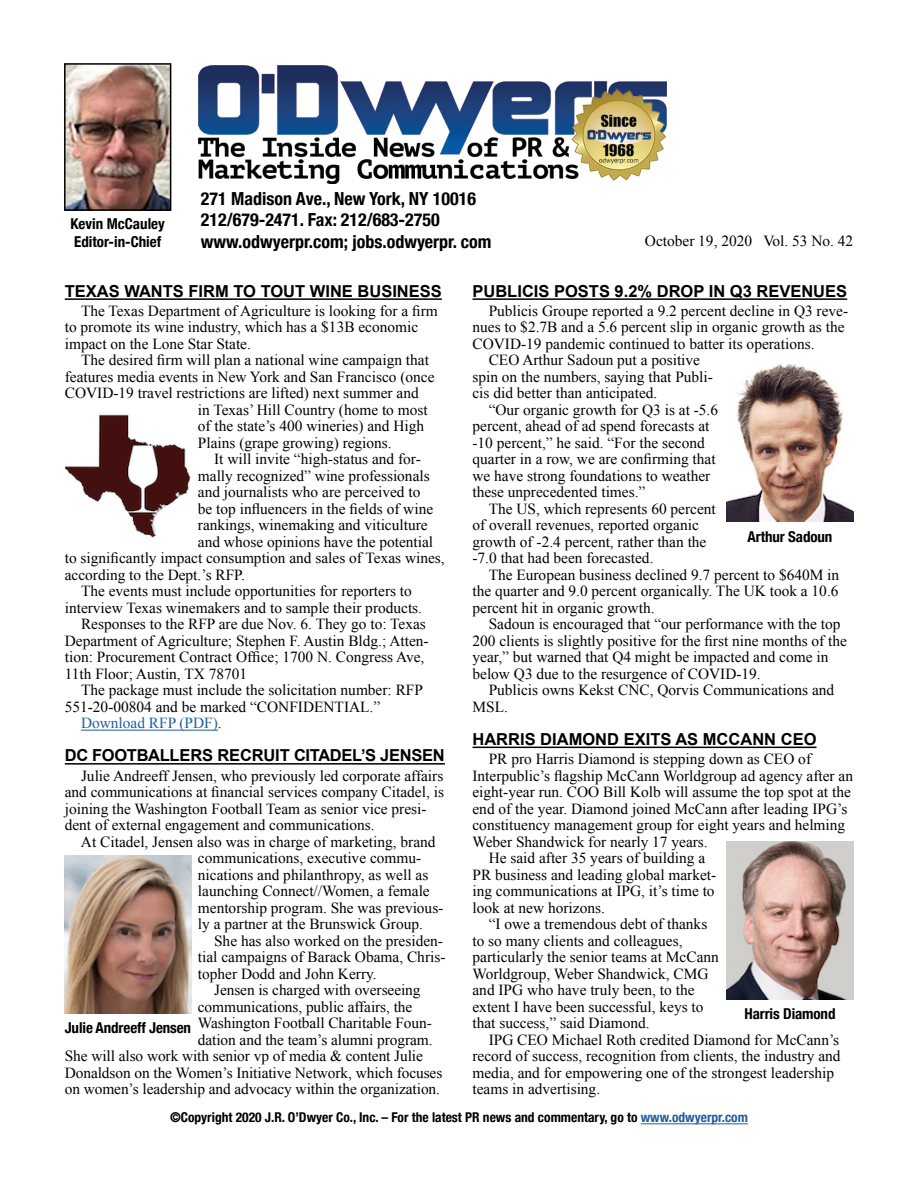
<style>
.page{position:relative;width:918px;height:1188px;background:#fff}
.page>*{position:absolute;margin:0;border:0;box-sizing:border-box;transform-origin:0 0}
.t1{font:700 condensed 18px/21.6px "Helvetica Neue";color:#000}
.t2{font:700 16.5px "Arial";color:#000}
.t3{font:700 16.5px "Arial";letter-spacing:-.02em;color:#000}
.t4{font:15.3px/16.5px "Times New Roman";color:#000}
.t5{font:15.3px "Times New Roman";color:#215e9e}
.t6{font:700 condensed 15px/18px "Helvetica Neue";letter-spacing:-.005em;color:#000}
.t7{font:700 condensed 13.5px "Helvetica Neue";color:#000}
.s1{color:#000}
.s2{color:#215e9e}
</style>
<div class="page">
<hr style="left:641px;top:1124px;width:107px;height:1px;background:#215e9e">
<img style="left:67px;top:66px;width:101px;height:142px">
<div style="left:64px;top:63px;width:107px;height:148px;border:2px solid #000"></div>
<img style="left:198px;top:65px;width:469px;height:119px">
<hr style="left:472px;top:298px;width:375px;height:2px;background:#000">
<hr style="left:472px;top:747px;width:345px;height:1px;background:#000">
<hr style="left:65px;top:298px;width:377px;height:2px;background:#000">
<hr style="left:81px;top:730px;width:137px;height:1px;background:#215e9e">
<hr style="left:65px;top:763px;width:380px;height:2px;background:#000">
<img style="left:65px;top:855px;width:126px;height:158px">
<img style="left:727px;top:364px;width:126px;height:158px">
<img style="left:727px;top:842px;width:126px;height:157px">
<img style="left:65px;top:414px;width:126px;height:124px">
<p class="t1" style="left:201px;top:186px;width:292px">271 Madison Ave., New York, NY 10016<br>212/679-2471. Fax: 212/683-2750 www.odwyerpr.com; jobs.odwyerpr. com</p>
<p class="t2" style="left:472px;top:280px;width:376px">PUBLICIS POSTS 9.2% DROP IN Q3 REVENUES</p>
<p class="t4" style="left:489px;top:302px;width:361px">Publicis Groupe reported a 9.2 percent decline in Q3 reve-</p>
<p class="t4" style="left:472px;top:319px;width:374px">nues to $2.7B and a 5.6 percent slip in organic growth as the</p>
<p class="t4" style="left:472px;top:335px;width:344px">COVID-19 pandemic continued to batter its operations.</p>
<p class="t4" style="left:489px;top:352px;width:213px">CEO Arthur Sadoun put a positive</p>
<p class="t4" style="left:472px;top:368px;width:242px">spin on the numbers, saying that Publi-</p>
<p class="t4" style="left:472px;top:385px;width:186px">cis did better than anticipated.</p>
<p class="t4" style="left:489px;top:401px;width:231px">“Our organic growth for Q3 is at -5.6</p>
<p class="t4" style="left:472px;top:418px;width:238px">percent, ahead of ad spend forecasts at</p>
<p class="t4" style="left:472px;top:434px;width:234px">-10 percent,” he said. “For the second</p>
<p class="t4" style="left:472px;top:451px;width:245px">quarter in a row, we are confirming that</p>
<p class="t4" style="left:472px;top:467px;width:239px">we have strong foundations to weather</p>
<p class="t4" style="left:472px;top:484px;width:174px">these unprecedented times.”</p>
<p class="t4" style="left:489px;top:500px;width:229px">The US, which represents 60 percent</p>
<p class="t4" style="left:472px;top:517px;width:228px">of overall revenues, reported organic</p>
<p class="t4" style="left:472px;top:533px;width:235px">growth of -2.4 percent, rather than the</p>
<p class="t4" style="left:472px;top:550px;width:183px">-7.0 that had been forecasted.</p>
<p class="t4" style="left:489px;top:566px;width:352px">The European business declined 9.7 percent to $640M in</p>
<p class="t4" style="left:472px;top:583px;width:368px">the quarter and 9.0 percent organically. The UK took a 10.6</p>
<p class="t4" style="left:472px;top:599px;width:184px">percent hit in organic growth.</p>
<p class="t4" style="left:489px;top:616px;width:353px">Sadoun is encouraged that “our performance with the top</p>
<p class="t4" style="left:472px;top:632px;width:376px">200 clients is slightly positive for the first nine months of the</p>
<p class="t4" style="left:472px;top:649px;width:357px">year,” but warned that Q4 might be impacted and come in</p>
<p class="t4" style="left:472px;top:665px;width:290px">below Q3 due to the resurgence of COVID-19.</p>
<p class="t4" style="left:489px;top:682px;width:347px">Publicis owns Kekst CNC, Qorvis Communications and</p>
<p class="t4" style="left:472px;top:698px;width:37px">MSL.</p>
<p class="t2" style="left:472px;top:728px;width:346px">HARRIS DIAMOND EXITS AS MCCANN CEO</p>
<p class="t4" style="left:489px;top:751px;width:324px">PR pro Harris Diamond is stepping down as CEO of</p>
<p class="t4" style="left:472px;top:767px;width:382px">Interpublic’s flagship McCann Worldgroup ad agency after an</p>
<p class="t4" style="left:472px;top:784px;width:380px">eight-year run. COO Bill Kolb will assume the top spot at the</p>
<p class="t4" style="left:472px;top:800px;width:376px">end of the year. Diamond joined McCann after leading IPG’s</p>
<p class="t4" style="left:472px;top:817px;width:374px">constituency management group for eight years and helming</p>
<p class="t4" style="left:472px;top:833px;width:237px">Weber Shandwick for nearly 17 years.</p>
<p class="t4" style="left:489px;top:850px;width:218px">He said after 35 years of building a</p>
<p class="t4" style="left:472px;top:866px;width:245px">PR business and leading global market-</p>
<p class="t4" style="left:472px;top:883px;width:244px">ing communications at IPG, it’s time to</p>
<p class="t4" style="left:472px;top:899px;width:134px">look at new horizons.</p>
<p class="t4" style="left:489px;top:916px;width:220px">“I owe a tremendous debt of thanks</p>
<p class="t4" style="left:472px;top:932px;width:212px">to so many clients and colleagues,</p>
<p class="t4" style="left:472px;top:949px;width:248px">particularly the senior teams at McCann</p>
<p class="t4" style="left:472px;top:965px;width:237px">Worldgroup, Weber Shandwick, CMG</p>
<p class="t4" style="left:472px;top:982px;width:224px">and IPG who have truly been, to the</p>
<p class="t4" style="left:472px;top:998px;width:232px">extent I have been successful, keys to</p>
<p class="t4" style="left:472px;top:1015px;width:179px">that success,” said Diamond.</p>
<p class="t4" style="left:489px;top:1031px;width:352px">IPG CEO Michael Roth credited Diamond for McCann’s</p>
<p class="t4" style="left:472px;top:1048px;width:370px">record of success, recognition from clients, the industry and</p>
<p class="t4" style="left:472px;top:1064px;width:363px">media, and for empowering one of the strongest leadership</p>
<p class="t4" style="left:472px;top:1081px;width:129px">teams in advertising.</p>
<p class="t6" style="left:71px;top:214px;width:96px">Kevin McCauley<br>Editor-in-Chief</p>
<p class="t4" style="left:645px;top:232px;width:210px">October 19, 2020 Vol. 53 No. 42</p>
<p class="t2" style="left:65px;top:280px;width:379px">TEXAS WANTS FIRM TO TOUT WINE BUSINESS</p>
<p class="t4" style="left:65px;top:302px;width:375px;text-indent:16px">The Texas Department of Agriculture is looking for a firm to promote its wine industry, which has a $13B economic impact on the Lone Star State.</p>
<p class="t4" style="left:81px;top:352px;width:350px">The desired firm will plan a national wine campaign that</p>
<p class="t4" style="left:65px;top:368px;width:371px">features media events in New York and San Francisco (once</p>
<p class="t4" style="left:65px;top:385px;width:355px">COVID-19 travel restrictions are lifted) next summer and</p>
<p class="t4" style="left:198px;top:401px;width:231px">in Texas’ Hill Country (home to most</p>
<p class="t4" style="left:198px;top:418px;width:228px">of the state’s 400 wineries) and High</p>
<p class="t4" style="left:198px;top:434px;width:195px">Plains (grape growing) regions.</p>
<p class="t4" style="left:214px;top:451px;width:208px">It will invite “high-status and for-</p>
<p class="t4" style="left:198px;top:467px;width:233px">mally recognized” wine professionals</p>
<p class="t4" style="left:198px;top:484px;width:224px">and journalists who are perceived to</p>
<p class="t4" style="left:198px;top:500px;width:237px">be top influencers in the fields of wine</p>
<p class="t4" style="left:198px;top:517px;width:231px">rankings, winemaking and viticulture</p>
<p class="t4" style="left:198px;top:533px;width:237px">and whose opinions have the potential</p>
<p class="t4" style="left:65px;top:550px;width:381px">to significantly impact consumption and sales of Texas wines,</p>
<p class="t4" style="left:65px;top:566px;width:182px">according to the Dept.’s RFP.</p>
<p class="t4" style="left:81px;top:583px;width:332px">The events must include opportunities for reporters to</p>
<p class="t4" style="left:65px;top:599px;width:359px">interview Texas winemakers and to sample their products.</p>
<p class="t4" style="left:81px;top:616px;width:346px">Responses to the RFP are due Nov. 6. They go to: Texas</p>
<p class="t4" style="left:65px;top:632px;width:365px">Department of Agriculture; Stephen F. Austin Bldg.; Atten-</p>
<p class="t4" style="left:65px;top:649px;width:361px">tion: Procurement Contract Office; 1700 N. Congress Ave,</p>
<p class="t4" style="left:65px;top:665px;width:184px">11th Floor; Austin, TX 78701</p>
<p class="t4" style="left:81px;top:682px;width:344px">The package must include the solicitation number: RFP</p>
<p class="t4" style="left:65px;top:698px;width:317px">551-20-00804 and be marked “CONFIDENTIAL.”</p>
<p class="t5" style="left:81px;top:713px;width:142px">Download RFP (PDF)<span class="s1">.</span></p>
<p class="t3" style="left:65px;top:745px;width:381px">DC FOOTBALLERS RECRUIT CITADEL’S JENSEN</p>
<p class="t4" style="left:65px;top:767px;width:381px;text-indent:16px">Julie Andreeff Jensen, who previously led corporate affairs and communications at financial services company Citadel, is joining the Washington Football Team as senior vice presi&shy;dent of external engagement and communications.</p>
<p class="t4" style="left:198px;top:833px;width:247px;text-indent:-117px">At Citadel, Jensen also was in charge of marketing, brand communications, executive commu&shy;nications and philanthropy, as well as launching Connect//Women, a female mentorship program. She was previous&shy;ly a partner at the Brunswick Group.</p>
<p class="t4" style="left:214px;top:932px;width:230px">She has also worked on the presiden-</p>
<p class="t4" style="left:198px;top:949px;width:249px">tial campaigns of Barack Obama, Chris-</p>
<p class="t4" style="left:198px;top:965px;width:180px">topher Dodd and John Kerry.</p>
<p class="t4" style="left:214px;top:982px;width:208px">Jensen is charged with overseeing</p>
<p class="t4" style="left:198px;top:998px;width:216px">communications, public affairs, the</p>
<p class="t4" style="left:198px;top:1015px;width:235px">Washington Football Charitable Foun-</p>
<p class="t4" style="left:198px;top:1031px;width:236px">dation and the team’s alumni program.</p>
<p class="t4" style="left:65px;top:1048px;width:360px">She will also work with senior vp of media &amp; content Julie</p>
<p class="t4" style="left:65px;top:1064px;width:379px">Donaldson on the Women’s Initiative Network, which focuses</p>
<p class="t4" style="left:65px;top:1081px;width:377px">on women’s leadership and advocacy within the organization.</p>
<p class="t6" style="left:748px;top:526px;width:86px">Arthur Sadoun</p>
<p class="t6" style="left:745px;top:1004px;width:93px">Harris Diamond</p>
<p class="t6" style="left:65px;top:1018px;width:128px">Julie Andreeff Jensen</p>
<p class="t7" style="left:170px;top:1106px;width:579px">©Copyright 2020 J.R. O’Dwyer Co., Inc. – For the latest PR news and commentary, go to <span class="s2">www.odwyerpr.com</span></p>
</div>
